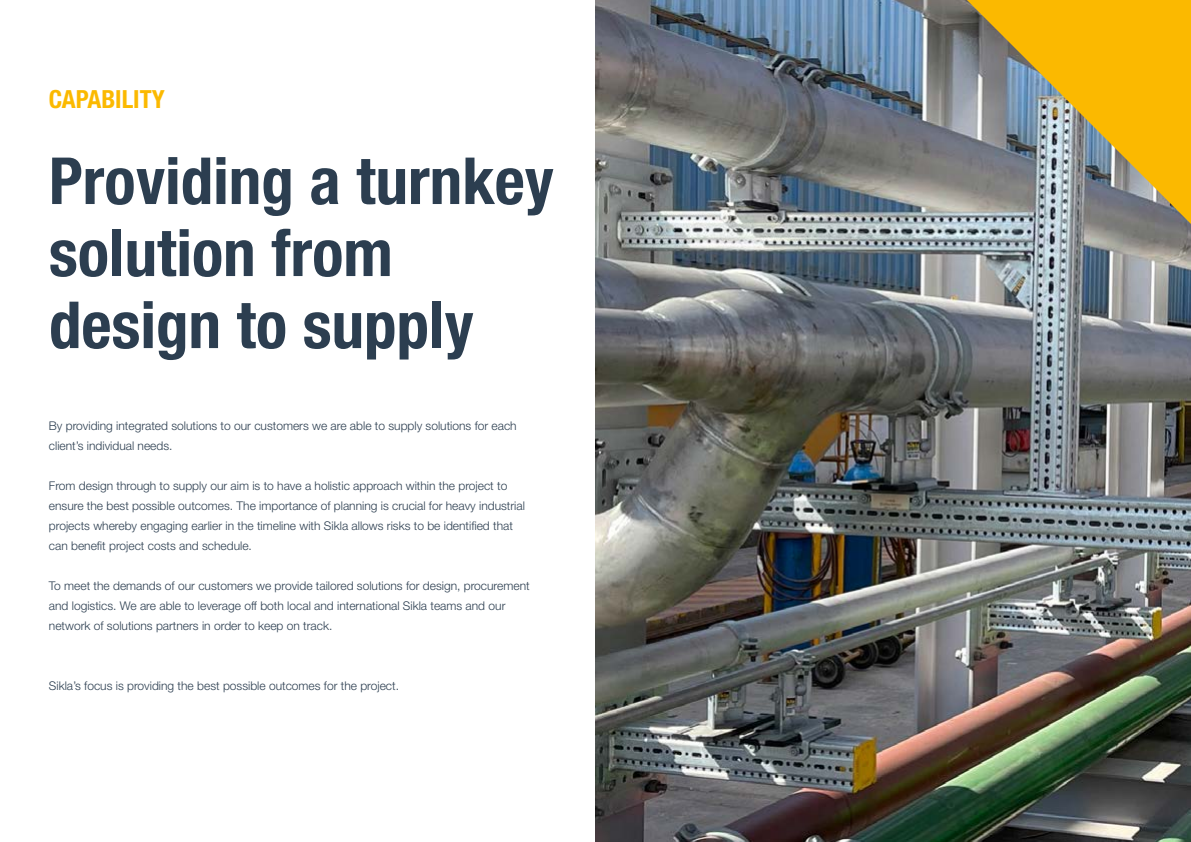
<style>
.page{position:relative;width:1191px;height:842px;background:#fff}
.page>*{position:absolute;margin:0;border:0;box-sizing:border-box;transform-origin:0 0}
.t1{font:700 condensed 65px/72px "Helvetica Neue LT Pro";color:#2c3e50}
.t2{font:700 condensed 25px "Helvetica Neue LT Pro";color:#fbb900}
.t3{font:300 12px/20px "Helvetica Neue LT Pro";color:#2c3e50}
</style>
<div class="page">
<img style="left:595px;top:0;width:596px;height:842px">
<svg style="left:967px;top:0;width:224px;height:224px;background:#c0a34c"></svg>
<h2 class="t2" style="left:49px;top:84px;width:117px">CAPABILITY</h2>
<h1 class="t1" style="left:49px;top:144px;width:506px">Providing a turnkey solution from design to supply</h1>
<p class="t3" style="left:49px;top:415px;width:469px">By providing integrated solutions to our customers we are able to supply solutions for each client’s individual needs.</p>
<p class="t3" style="left:49px;top:475px;width:477px">From design through to supply our aim is to have a holistic approach within the project to ensure the best possible outcomes. The importance of planning is crucial for heavy industrial projects whereby engaging earlier in the timeline with Sikla allows risks to be identified that can benefit project costs and schedule.</p>
<p class="t3" style="left:49px;top:575px;width:482px">To meet the demands of our customers we provide tailored solutions for design, procurement and logistics. We are able to leverage off both local and international Sikla teams and our network of solutions partners in order to keep on track.</p>
<p class="t3" style="left:49px;top:675px;width:352px">Sikla’s focus is providing the best possible outcomes for the project.</p>
</div>
